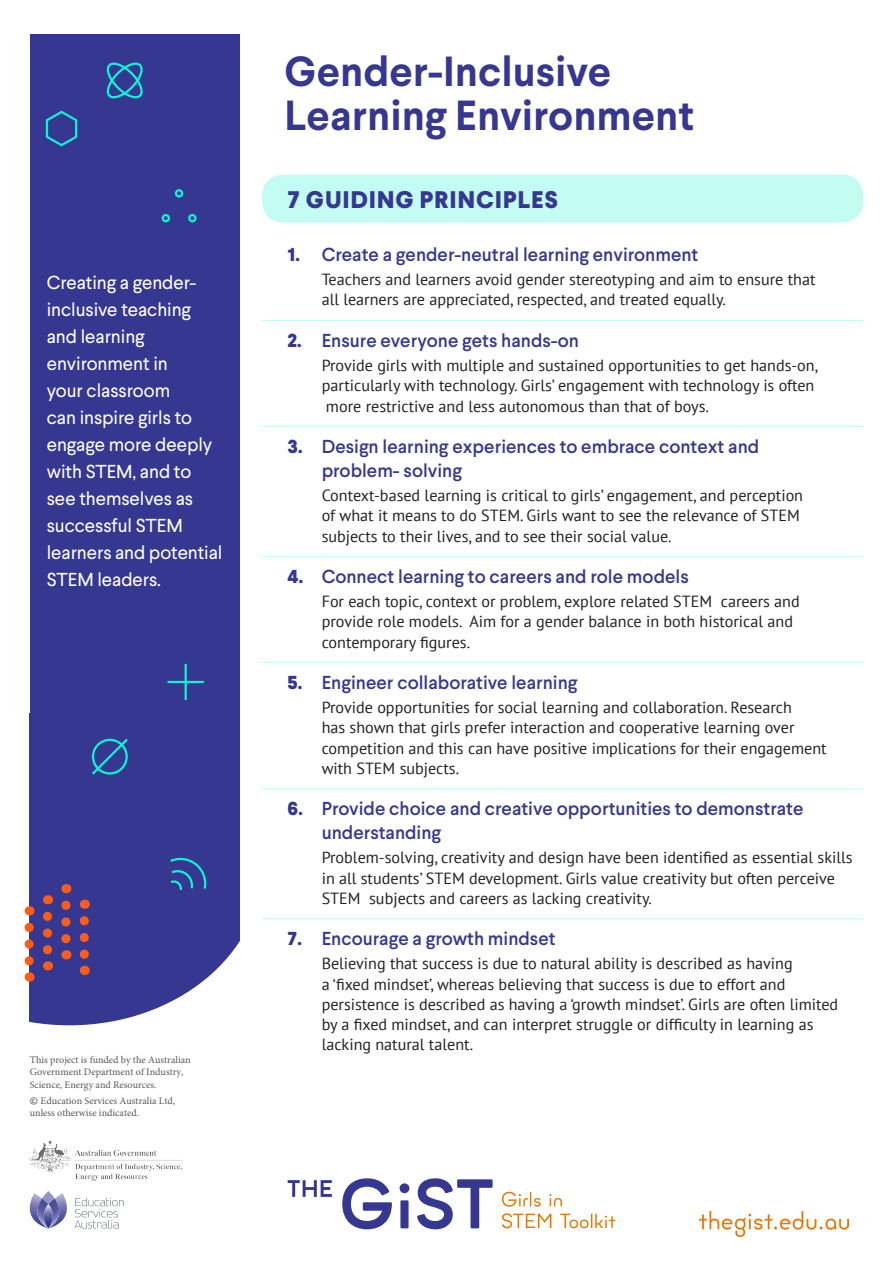
<style>
.page{position:relative;width:893px;height:1263px;background:#fff}
.page>*{position:absolute;margin:0;border:0;box-sizing:border-box;transform-origin:0 0}
.Head{font:700 42px/43.5px "Larsseit";color:#363791}
.subhead{font:800 24px "Larsseit";letter-spacing:.03em;color:#363791}
.t1{font:500 18.75px/24px "Larsseit";color:#363791}
.Sidebar{font:18.75px/27px "Larsseit";letter-spacing:-.005em;color:#fff}
.Body{font:16.2px/20.2px "PT Sans";color:#231f20}
.t2{font:10.2px/12.1px "Minion Pro";color:#57585a}
.s1{font-family:"PT Sans"}
.s2{font-weight:800}
</style>
<div class="page">
<div style="left:30px;top:34px;width:210px;height:850px;background:#363791"></div>
<svg style="left:30px;top:884px;width:210px;height:141px;background:#55549f"></svg>
<svg style="left:43px;top:916px;width:9px;height:54px"></svg>
<svg style="left:25px;top:927px;width:9px;height:54px"></svg>
<svg style="left:61px;top:905px;width:9px;height:54px"></svg>
<svg style="left:80px;top:921px;width:9px;height:54px"></svg>
<svg style="left:91px;top:738px;width:37px;height:37px"></svg>
<svg style="left:106px;top:62px;width:37px;height:37px"></svg>
<hr style="left:185px;top:664px;width:2px;height:36px;background:#0cf5d1">
<hr style="left:168px;top:681px;width:36px;height:2px;background:#0cf5d1">
<div style="left:175px;top:189px;width:8px;height:9px;border:2px solid #0cf5d1;border-radius:50%"></div>
<div style="left:162px;top:214px;width:8px;height:8px;border:2px solid #0cf5d1;border-radius:50%"></div>
<div style="left:188px;top:214px;width:9px;height:8px;border:2px solid #0cf5d1;border-radius:50%"></div>
<svg style="left:45px;top:110px;width:33px;height:37px"></svg>
<img style="left:30px;top:1141px;width:152px;height:39px">
<svg style="left:29px;top:1193px;width:95px;height:35px"></svg>
<svg style="left:342px;top:1178px;width:50px;height:51px"></svg>
<svg style="left:400px;top:1183px;width:9px;height:45px"></svg>
<svg style="left:417px;top:1178px;width:76px;height:51px"></svg>
<svg style="left:288px;top:1180px;width:44px;height:17px"></svg>
<svg style="left:502px;top:1192px;width:39px;height:15px"></svg>
<svg style="left:549px;top:1194px;width:13px;height:12px"></svg>
<svg style="left:502px;top:1213px;width:49px;height:15px"></svg>
<svg style="left:560px;top:1213px;width:55px;height:15px"></svg>
<img style="left:699px;top:1212px;width:149px;height:25px">
<hr style="left:262px;top:320px;width:601px;height:1px;background:#c2fcf3">
<hr style="left:262px;top:426px;width:601px;height:1px;background:#c2fcf3">
<hr style="left:262px;top:556px;width:601px;height:1px;background:#c2fcf3">
<hr style="left:262px;top:662px;width:601px;height:1px;background:#c2fcf3">
<hr style="left:262px;top:788px;width:601px;height:1px;background:#c2fcf3">
<hr style="left:262px;top:918px;width:601px;height:1px;background:#c2fcf3">
<div style="left:262px;top:175px;width:601px;height:47px;background:#c2fcf3;border-radius:21px"></div>
<svg style="left:168px;top:857px;width:39px;height:35px"></svg>
<p class="Sidebar" style="left:47px;top:269px;width:177px">Creating a gender&shy;inclusive teaching and learning environment in<br>your classroom<br>can inspire girls to engage more deeply with STEM, and to see themselves as successful STEM learners and potential<br>STEM leaders.</p>
<p class="t2" style="left:30px;top:1054px;width:162px">This project is funded by the Australian<br>Government Department of Industry,<br>Science, Energy and Resources<span class="s1">.</span></p>
<p class="t2" style="left:30px;top:1095px;width:147px;line-height:11.6px"><span class="s1">©</span> Education Services Australia Ltd, unless otherwise indicated.</p>
<p class="Head" style="left:285px;top:50px;width:411px">Gender-Inclusive<br>Learning Environment</p>
<p class="subhead" style="left:288px;top:183px;width:272px">7 GUIDING PRINCIPLES</p>
<p class="t1" style="left:288px;top:242px;width:412px"><span class="s2">1.</span> Create a gender-neutral learning environment</p>
<p class="Body" style="left:322px;top:269px;width:495px">Teachers and learners avoid gender stereotyping and aim to ensure that all learners are appreciated, respected, and treated equally.</p>
<p class="t1" style="left:288px;top:328px;width:293px"><span class="s2">2.</span> Ensure everyone gets hands-on</p>
<p class="Body" style="left:322px;top:355px;width:498px">Provide girls with multiple and sustained opportunities to get hands-on, particularly with technology. Girls’ engagement with technology is often more restrictive and less autonomous than that of boys.</p>
<p class="t1" style="left:322px;top:434px;width:439px;text-indent:-34px"><span class="s2">3.</span> Design learning experiences to embrace context and problem- solving</p>
<p class="Body" style="left:322px;top:485px;width:483px">Context-based learning is critical to girls’ engagement, and perception of what it means to do STEM. Girls want to see the relevance of STEM subjects to their lives, and to see their social value.</p>
<p class="t1" style="left:288px;top:564px;width:403px"><span class="s2">4.</span> Connect learning to careers and role models</p>
<p class="Body" style="left:322px;top:591px;width:480px">For each topic, context or problem, explore related STEM careers and provide role models. Aim for a gender balance in both historical and contemporary figures.</p>
<p class="t1" style="left:288px;top:670px;width:291px"><span class="s2">5.</span> Engineer collaborative learning</p>
<p class="Body" style="left:322px;top:697px;width:506px">Provide opportunities for social learning and collaboration. Research<br>has shown that girls prefer interaction and cooperative learning over competition and this can have positive implications for their engagement with STEM subjects.</p>
<p class="t1" style="left:322px;top:796px;width:483px;text-indent:-34px"><span class="s2">6.</span> Provide choice and creative opportunities to demonstrate understanding</p>
<p class="Body" style="left:322px;top:847px;width:532px">Problem-solving, creativity and design have been identified as essential skills in all students’ STEM development. Girls value creativity but often perceive<br>STEM subjects and careers as lacking creativity.</p>
<p class="t1" style="left:288px;top:926px;width:269px"><span class="s2">7.</span> Encourage a growth mindset</p>
<p class="Body" style="left:322px;top:953px;width:518px">Believing that success is due to natural ability is described as having<br>a ‘fixed mindset’, whereas believing that success is due to effort and persistence is described as having a ‘growth mindset’. Girls are often limited by a fixed mindset, and can interpret struggle or difficulty in learning as lacking natural talent.</p>
</div>
